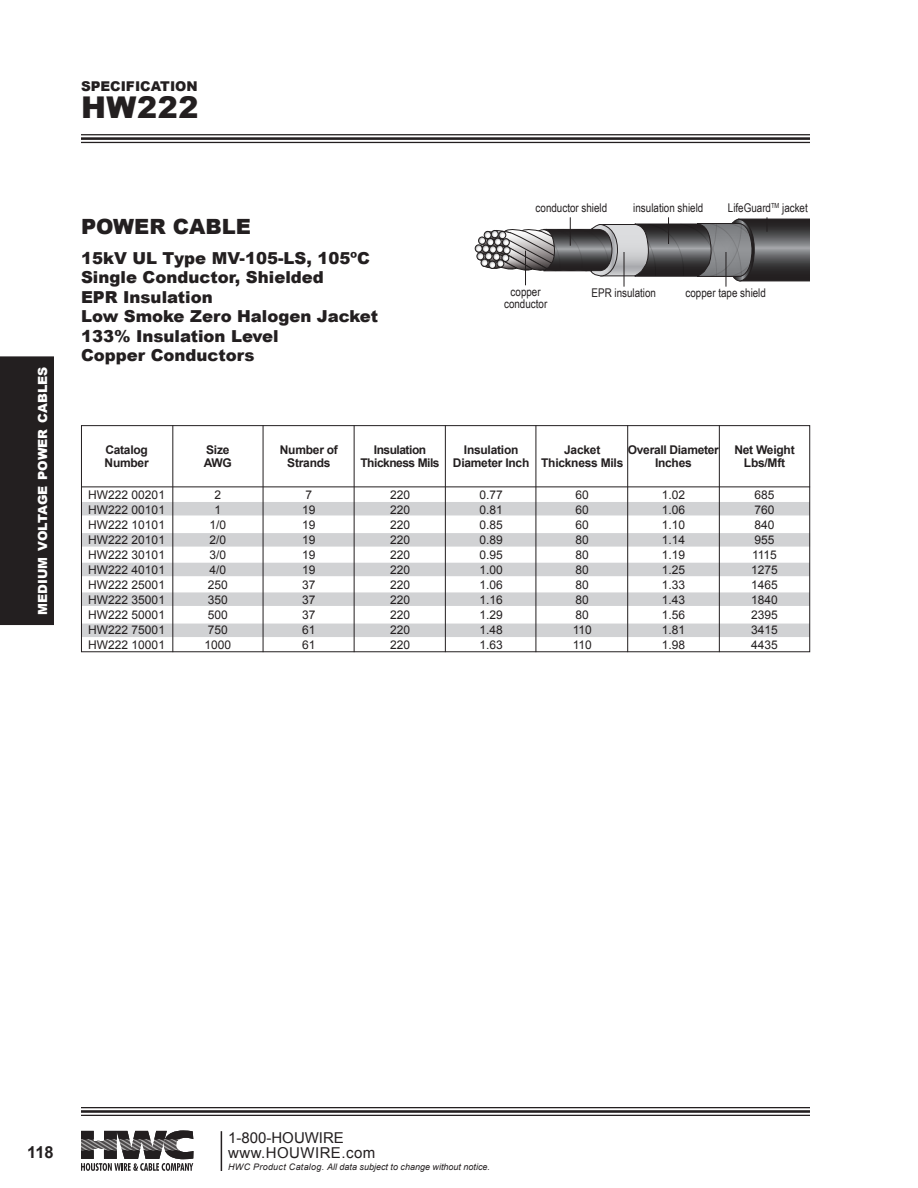
<style>
.page{position:relative;width:918px;height:1188px;background:#fff}
.page>*{position:absolute;margin:0;border:0;box-sizing:border-box;transform-origin:0 0}
.t1{font:900 30px "Arial";letter-spacing:.02em;color:#231f20}
.t2{font:900 21px "Arial";color:#231f20}
.t3{font:900 16.5px "Arial";color:#231f20}
.t4{font:700 16.5px "Arial";color:#231f20}
.t5{font:15px/15px "Arial";letter-spacing:.03em;color:#231f20}
.t6{font:900 13.5px "Arial";color:#231f20}
.t7{font:900 12.6px "Arial";color:#fff}
.t8{font:12px "Arial";color:#231f20}
.t9{font:700 12px/13.5px "Arial";letter-spacing:-.02em;color:#231f20;text-align:center}
.t10{font:12px "Arial Narrow";color:#231f20}
.t11{font:700 12px/13.5px "Arial";letter-spacing:-.04em;color:#231f20;text-align:center}
.t12{font:italic 9px "Arial";color:#231f20}
</style>
<div class="page">
<hr style="left:81px;top:134px;width:729px;height:1px;background:#231f20">
<hr style="left:81px;top:137px;width:729px;height:3px;background:#231f20">
<hr style="left:81px;top:142px;width:729px;height:1px;background:#231f20">
<hr style="left:81px;top:1107px;width:729px;height:1px;background:#231f20">
<hr style="left:81px;top:1110px;width:729px;height:3px;background:#231f20">
<hr style="left:81px;top:1115px;width:729px;height:1px;background:#231f20">
<div style="left:0;top:356px;width:54px;height:269px;background:#231f20"></div>
<svg style="left:81px;top:1130px;width:112px;height:41px"></svg>
<hr style="left:221px;top:1131px;width:1px;height:40px;background:#231f20">
<div style="left:81px;top:502px;width:729px;height:13px;background:#d1d2d4"></div>
<div style="left:81px;top:592px;width:729px;height:14px;background:#d1d2d4"></div>
<div style="left:81px;top:533px;width:729px;height:14px;background:#d1d2d4"></div>
<div style="left:81px;top:563px;width:729px;height:13px;background:#d1d2d4"></div>
<div style="left:81px;top:624px;width:729px;height:13px;background:#d1d2d4"></div>
<div style="left:81px;top:425px;width:729px;height:227px;border:1px solid #231f20"></div>
<hr style="left:81px;top:487px;width:729px;height:1px;background:#231f20">
<hr style="left:172px;top:425px;width:1px;height:227px;background:#231f20">
<hr style="left:263px;top:425px;width:1px;height:227px;background:#231f20">
<hr style="left:354px;top:425px;width:1px;height:227px;background:#231f20">
<hr style="left:445px;top:425px;width:1px;height:227px;background:#231f20">
<hr style="left:536px;top:425px;width:1px;height:227px;background:#231f20">
<hr style="left:627px;top:425px;width:1px;height:227px;background:#231f20">
<hr style="left:719px;top:425px;width:1px;height:227px;background:#231f20">
<hr style="left:525px;top:251px;width:1px;height:34px;background:#231f20">
<hr style="left:624px;top:252px;width:1px;height:35px;background:#231f20">
<hr style="left:726px;top:252px;width:1px;height:35px;background:#231f20">
<svg style="left:475px;top:217px;width:335px;height:64px"></svg>
<p class="t6" style="left:81px;top:76px;width:118px">SPECIFICATION</p>
<p class="t1" style="left:81px;top:85px;width:119px">HW222</p>
<p class="t7" style="left:34px;top:615px;width:250px;rotate:-90deg">medium voltage power cables</p>
<p class="t2" style="left:81px;top:211px;width:171px">POWER CABLE</p>
<p class="t3" style="left:81px;top:246px;width:290px">15kV UL Type MV-105-LS, 105ºC</p>
<p class="t3" style="left:81px;top:265px;width:244px">Single Conductor, Shielded</p>
<p class="t3" style="left:81px;top:285px;width:133px">EPR Insulation</p>
<p class="t3" style="left:81px;top:304px;width:299px">Low Smoke Zero Halogen Jacket</p>
<p class="t3" style="left:81px;top:324px;width:199px">133% Insulation Level</p>
<p class="t3" style="left:81px;top:343px;width:175px">Copper Conductors</p>
<p class="t10" style="left:536px;top:199px;width:73px">conductor shield</p>
<p class="t10" style="left:633px;top:199px;width:72px">insulation shield</p>
<p class="t10" style="left:728px;top:199px;width:81px">LifeGuard<sup>TM</sup> jacket</p>
<p class="t10" style="left:511px;top:283px;width:32px">copper</p>
<p class="t10" style="left:504px;top:295px;width:45px">conductor</p>
<p class="t10" style="left:592px;top:284px;width:66px">EPR insulation</p>
<p class="t10" style="left:686px;top:284px;width:82px">copper tape shield</p>
<p class="t9" style="left:105px;top:443px;width:44px">Catalog</p>
<p class="t9" style="left:105px;top:457px;width:46px">Number</p>
<p class="t8" style="left:88px;top:487px;width:78px">HW222 00201</p>
<p class="t8" style="left:88px;top:502px;width:78px">HW222 00101</p>
<p class="t8" style="left:88px;top:517px;width:78px">HW222 10101</p>
<p class="t8" style="left:88px;top:532px;width:78px">HW222 20101</p>
<p class="t8" style="left:88px;top:547px;width:78px">HW222 30101</p>
<p class="t8" style="left:88px;top:562px;width:78px">HW222 40101</p>
<p class="t8" style="left:88px;top:577px;width:78px">HW222 25001</p>
<p class="t8" style="left:88px;top:592px;width:78px">HW222 35001</p>
<p class="t8" style="left:88px;top:607px;width:78px">HW222 50001</p>
<p class="t8" style="left:88px;top:622px;width:78px">HW222 75001</p>
<p class="t8" style="left:88px;top:637px;width:78px">HW222 10001</p>
<p class="t9" style="left:206px;top:443px;width:25px">Size</p>
<p class="t9" style="left:204px;top:457px;width:30px">AWG</p>
<p class="t8" style="left:214px;top:487px;width:8px">2</p>
<p class="t8" style="left:214px;top:502px;width:8px">1</p>
<p class="t8" style="left:209px;top:517px;width:18px">1/0</p>
<p class="t8" style="left:209px;top:532px;width:18px">2/0</p>
<p class="t8" style="left:209px;top:547px;width:18px">3/0</p>
<p class="t8" style="left:209px;top:562px;width:18px">4/0</p>
<p class="t8" style="left:208px;top:577px;width:22px">250</p>
<p class="t8" style="left:208px;top:592px;width:22px">350</p>
<p class="t8" style="left:208px;top:607px;width:22px">500</p>
<p class="t8" style="left:208px;top:622px;width:22px">750</p>
<p class="t8" style="left:204px;top:637px;width:28px">1000</p>
<p class="t9" style="left:280px;top:443px;width:60px">Number of<br>Strands</p>
<p class="t11" style="left:360px;top:443px;width:81px">Insulation<br>Thickness Mils</p>
<p class="t9" style="left:453px;top:443px;width:78px">Insulation<br>Diameter Inch</p>
<p class="t9" style="left:564px;top:443px;width:38px">Jacket</p>
<p class="t9" style="left:628px;top:443px;width:93px">Overall Diameter</p>
<p class="t9" style="left:655px;top:457px;width:38px">Inches</p>
<p class="t9" style="left:541px;top:457px;width:84px">Thickness Mils</p>
<p class="t8" style="left:306px;top:487px;width:8px">7</p>
<p class="t8" style="left:302px;top:502px;width:15px">19</p>
<p class="t8" style="left:302px;top:517px;width:15px">19</p>
<p class="t8" style="left:302px;top:532px;width:15px">19</p>
<p class="t8" style="left:302px;top:547px;width:15px">19</p>
<p class="t8" style="left:302px;top:562px;width:15px">19</p>
<p class="t8" style="left:302px;top:577px;width:15px">37</p>
<p class="t8" style="left:302px;top:592px;width:15px">37</p>
<p class="t8" style="left:302px;top:607px;width:15px">37</p>
<p class="t8" style="left:302px;top:622px;width:15px">61</p>
<p class="t8" style="left:302px;top:637px;width:15px">61</p>
<p class="t8" style="left:390px;top:487px;width:22px">220</p>
<p class="t8" style="left:390px;top:502px;width:22px">220</p>
<p class="t8" style="left:390px;top:517px;width:22px">220</p>
<p class="t8" style="left:390px;top:532px;width:22px">220</p>
<p class="t8" style="left:390px;top:547px;width:22px">220</p>
<p class="t8" style="left:390px;top:562px;width:22px">220</p>
<p class="t8" style="left:390px;top:577px;width:22px">220</p>
<p class="t8" style="left:390px;top:592px;width:22px">220</p>
<p class="t8" style="left:390px;top:607px;width:22px">220</p>
<p class="t8" style="left:390px;top:622px;width:22px">220</p>
<p class="t8" style="left:390px;top:637px;width:22px">220</p>
<p class="t8" style="left:479px;top:487px;width:25px">0.77</p>
<p class="t8" style="left:479px;top:502px;width:25px">0.81</p>
<p class="t8" style="left:479px;top:517px;width:25px">0.85</p>
<p class="t8" style="left:479px;top:532px;width:25px">0.89</p>
<p class="t8" style="left:479px;top:547px;width:25px">0.95</p>
<p class="t8" style="left:479px;top:562px;width:25px">1.00</p>
<p class="t8" style="left:479px;top:577px;width:25px">1.06</p>
<p class="t8" style="left:479px;top:592px;width:25px">1.16</p>
<p class="t8" style="left:479px;top:607px;width:25px">1.29</p>
<p class="t8" style="left:479px;top:622px;width:25px">1.48</p>
<p class="t8" style="left:479px;top:637px;width:25px">1.63</p>
<p class="t8" style="left:576px;top:487px;width:15px">60</p>
<p class="t8" style="left:576px;top:502px;width:15px">60</p>
<p class="t8" style="left:576px;top:517px;width:15px">60</p>
<p class="t8" style="left:576px;top:532px;width:15px">80</p>
<p class="t8" style="left:576px;top:547px;width:15px">80</p>
<p class="t8" style="left:576px;top:562px;width:15px">80</p>
<p class="t8" style="left:576px;top:577px;width:15px">80</p>
<p class="t8" style="left:576px;top:592px;width:15px">80</p>
<p class="t8" style="left:576px;top:607px;width:15px">80</p>
<p class="t8" style="left:573px;top:622px;width:21px">110</p>
<p class="t8" style="left:573px;top:637px;width:21px">110</p>
<p class="t8" style="left:662px;top:487px;width:25px">1.02</p>
<p class="t8" style="left:662px;top:502px;width:25px">1.06</p>
<p class="t8" style="left:662px;top:517px;width:25px">1.10</p>
<p class="t8" style="left:662px;top:532px;width:25px">1.14</p>
<p class="t8" style="left:662px;top:547px;width:25px">1.19</p>
<p class="t8" style="left:662px;top:562px;width:25px">1.25</p>
<p class="t8" style="left:662px;top:577px;width:25px">1.33</p>
<p class="t8" style="left:662px;top:592px;width:25px">1.43</p>
<p class="t8" style="left:662px;top:607px;width:25px">1.56</p>
<p class="t8" style="left:662px;top:622px;width:25px">1.81</p>
<p class="t8" style="left:662px;top:637px;width:25px">1.98</p>
<p class="t9" style="left:734px;top:443px;width:62px">Net Weight</p>
<p class="t9" style="left:744px;top:457px;width:43px">Lbs/Mft</p>
<p class="t8" style="left:755px;top:487px;width:22px">685</p>
<p class="t8" style="left:755px;top:502px;width:22px">760</p>
<p class="t8" style="left:755px;top:517px;width:22px">840</p>
<p class="t8" style="left:755px;top:532px;width:22px">955</p>
<p class="t8" style="left:752px;top:547px;width:26px">1115</p>
<p class="t8" style="left:751px;top:562px;width:28px">1275</p>
<p class="t8" style="left:751px;top:577px;width:28px">1465</p>
<p class="t8" style="left:751px;top:592px;width:28px">1840</p>
<p class="t8" style="left:751px;top:607px;width:28px">2395</p>
<p class="t8" style="left:751px;top:622px;width:28px">3415</p>
<p class="t8" style="left:751px;top:637px;width:28px">4435</p>
<p class="t4" style="left:27px;top:1141px;width:28px">118</p>
<p class="t5" style="left:228px;top:1130px;width:149px">1-800-HOUWIRE www.HOUWIRE.com</p>
<p class="t12" style="left:228px;top:1161px;width:263px">HWC Product Catalog. All data subject to change without notice.</p>
</div>
